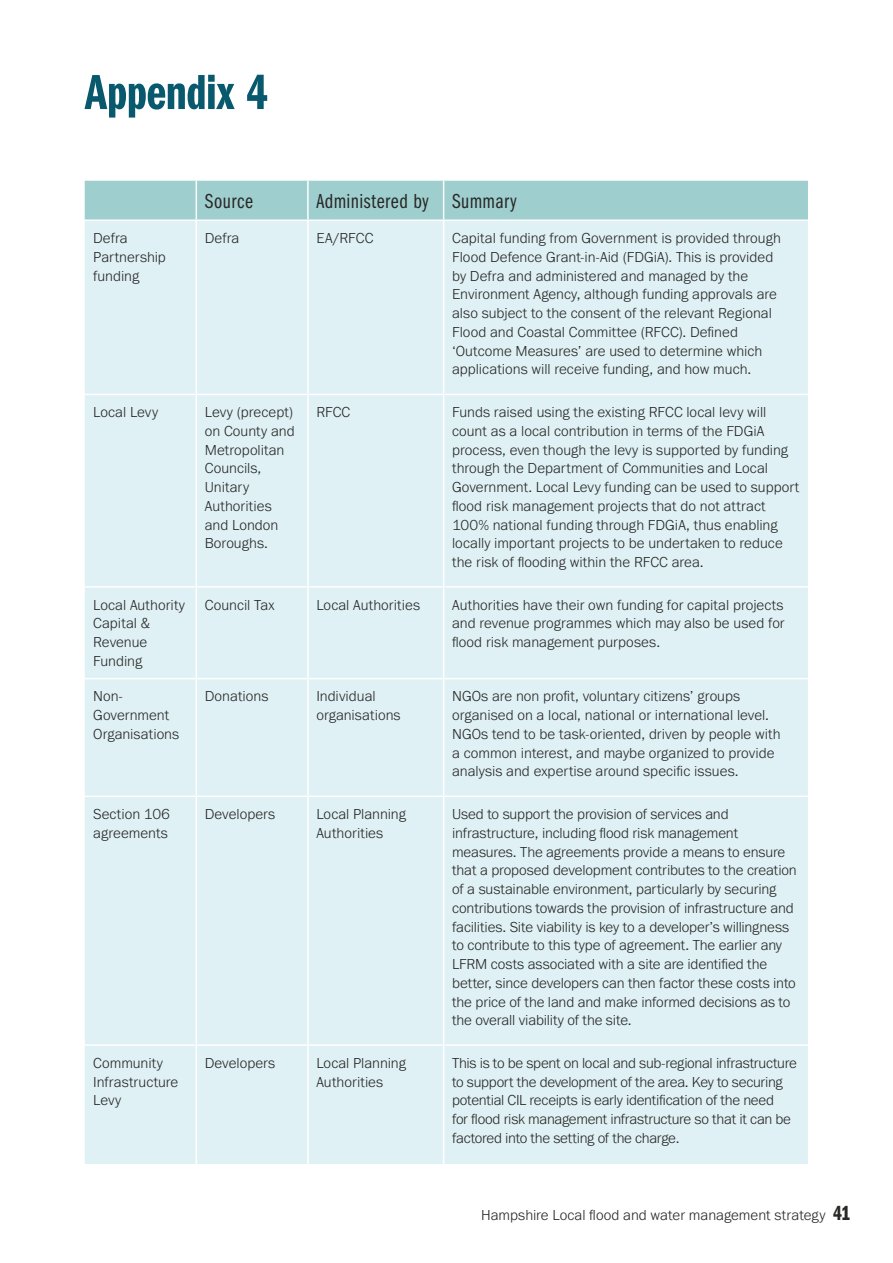
<style>
.page{position:relative;width:893px;height:1263px;background:#fff}
.page>*{position:absolute;margin:0;border:0;box-sizing:border-box;transform-origin:0 0}
.Heading_1{font:51px "Franklin Gothic URW Com Dem";color:#08596d}
.Table_heading{font:21px "Franklin Gothic URW Com Boo";letter-spacing:.025em;color:#282827}
.Table_body{font:300 15px/18.8px "Franklin Gothic URW";color:#282827}
.Table_body-2{font:300 15px/18.8px "Franklin Gothic URW";letter-spacing:-.02em;color:#282827}
.s1{font-family:"Franklin Gothic URW Com Dem";font-weight:400;font-size:21px}
</style>
<div class="page">
<div style="left:85px;top:181px;width:723px;height:38px;background:#9ecece"></div>
<div style="left:85px;top:221px;width:723px;height:943px;background:#e0f1f5"></div>
<hr style="left:196px;top:181px;width:1px;height:38px;background:#fff">
<hr style="left:307px;top:181px;width:2px;height:38px;background:#fff">
<hr style="left:443px;top:181px;width:1px;height:38px;background:#fff">
<hr style="left:196px;top:221px;width:1px;height:173px;background:#fff">
<hr style="left:307px;top:221px;width:2px;height:173px;background:#fff">
<hr style="left:443px;top:221px;width:1px;height:173px;background:#fff">
<hr style="left:85px;top:394px;width:111px;height:1px;background:#fff">
<hr style="left:196px;top:394px;width:112px;height:1px;background:#fff">
<hr style="left:196px;top:395px;width:1px;height:191px;background:#fff">
<hr style="left:308px;top:394px;width:136px;height:1px;background:#fff">
<hr style="left:307px;top:395px;width:2px;height:191px;background:#fff">
<hr style="left:444px;top:394px;width:364px;height:1px;background:#fff">
<hr style="left:443px;top:395px;width:1px;height:191px;background:#fff">
<hr style="left:85px;top:586px;width:111px;height:2px;background:#fff">
<hr style="left:196px;top:586px;width:112px;height:2px;background:#fff">
<hr style="left:196px;top:588px;width:1px;height:90px;background:#fff">
<hr style="left:308px;top:586px;width:136px;height:2px;background:#fff">
<hr style="left:307px;top:588px;width:2px;height:90px;background:#fff">
<hr style="left:444px;top:586px;width:364px;height:2px;background:#fff">
<hr style="left:443px;top:588px;width:1px;height:90px;background:#fff">
<hr style="left:85px;top:678px;width:111px;height:1px;background:#fff">
<hr style="left:196px;top:678px;width:112px;height:1px;background:#fff">
<hr style="left:196px;top:679px;width:1px;height:116px;background:#fff">
<hr style="left:308px;top:678px;width:136px;height:1px;background:#fff">
<hr style="left:307px;top:679px;width:2px;height:116px;background:#fff">
<hr style="left:444px;top:678px;width:364px;height:1px;background:#fff">
<hr style="left:443px;top:679px;width:1px;height:116px;background:#fff">
<hr style="left:85px;top:795px;width:111px;height:2px;background:#fff">
<hr style="left:196px;top:795px;width:112px;height:2px;background:#fff">
<hr style="left:196px;top:797px;width:1px;height:247px;background:#fff">
<hr style="left:308px;top:795px;width:136px;height:2px;background:#fff">
<hr style="left:307px;top:797px;width:2px;height:247px;background:#fff">
<hr style="left:444px;top:795px;width:364px;height:2px;background:#fff">
<hr style="left:443px;top:797px;width:1px;height:247px;background:#fff">
<hr style="left:85px;top:1044px;width:111px;height:2px;background:#fff">
<hr style="left:196px;top:1044px;width:112px;height:2px;background:#fff">
<hr style="left:196px;top:1046px;width:1px;height:118px;background:#fff">
<hr style="left:308px;top:1044px;width:136px;height:2px;background:#fff">
<hr style="left:307px;top:1046px;width:2px;height:118px;background:#fff">
<hr style="left:444px;top:1044px;width:364px;height:2px;background:#fff">
<hr style="left:443px;top:1046px;width:1px;height:118px;background:#fff">
<p class="Heading_1" style="left:85px;top:57px;width:184px">Appendix 4</p>
<p class="Table_heading" style="left:205px;top:186px;width:50px">Source</p>
<p class="Table_heading" style="left:316px;top:186px;width:114px">Administered by</p>
<p class="Table_heading" style="left:452px;top:186px;width:66px">Summary</p>
<p class="Table_body" style="left:93px;top:228px;width:74px">Defra<br>Partnership funding</p>
<p class="Table_body" style="left:205px;top:228px;width:36px">Defra</p>
<p class="Table_body" style="left:316px;top:228px;width:59px">EA/RFCC</p>
<p class="Table_body" style="left:452px;top:228px;width:330px">Capital funding from Government is provided through Flood Defence Grant-in-Aid (FDGiA). This is provided by Defra and administered and managed by the Environment Agency, although funding approvals are also subject to the consent of the relevant Regional Flood and Coastal Committee (RFCC). Defined ‘Outcome Measures’ are used to determine which applications will receive funding, and how much.</p>
<p class="Table_body" style="left:93px;top:402px;width:67px">Local Levy</p>
<p class="Table_body" style="left:205px;top:402px;width:91px">Levy (precept) on County and<br>Metropolitan<br>Councils,<br>Unitary<br>Authorities and London<br>Boroughs.</p>
<p class="Table_body" style="left:316px;top:402px;width:35px">RFCC</p>
<p class="Table_body" style="left:452px;top:402px;width:349px">Funds raised using the existing RFCC local levy will count as a local contribution in terms of the FDGiA process, even though the levy is supported by funding through the Department of Communities and Local Government. Local Levy funding can be used to support flood risk management projects that do not attract 100% national funding through FDGiA, thus enabling locally important projects to be undertaken to reduce the risk of flooding within the RFCC area.</p>
<p class="Table_body" style="left:93px;top:595px;width:93px">Local Authority<br>Capital &amp;<br>Revenue<br>Funding</p>
<p class="Table_body" style="left:205px;top:595px;width:71px">Council Tax</p>
<p class="Table_body" style="left:316px;top:595px;width:105px">Local Authorities</p>
<p class="Table_body" style="left:452px;top:595px;width:334px;text-align:justify">Authorities have their own funding for capital projects and revenue programmes which may also be used for flood risk management purposes.</p>
<p class="Table_body" style="left:93px;top:687px;width:87px">Non-<br>Government<br>Organisations</p>
<p class="Table_body" style="left:205px;top:687px;width:65px">Donations</p>
<p class="Table_body" style="left:316px;top:687px;width:86px">Individual organisations</p>
<p class="Table_body" style="left:452px;top:687px;width:330px">NGOs are non profit, voluntary citizens’ groups organised on a local, national or international level.<br>NGOs tend to be task-oriented, driven by people with a common interest, and maybe organized to provide analysis and expertise around specific issues.</p>
<p class="Table_body" style="left:93px;top:804px;width:78px">Section 106 agreements</p>
<p class="Table_body" style="left:205px;top:804px;width:72px">Developers</p>
<p class="Table_body" style="left:316px;top:804px;width:91px">Local Planning<br>Authorities</p>
<p class="Table_body" style="left:452px;top:804px;width:346px">Used to support the provision of services and infrastructure, including flood risk management measures. The agreements provide a means to ensure that a proposed development contributes to the creation of a sustainable environment, particularly by securing contributions towards the provision of infrastructure and facilities. Site viability is key to a developer’s willingness to contribute to this type of agreement. The earlier any LFRM costs associated with a site are identified the better, since developers can then factor these costs into the price of the land and make informed decisions as to the overall viability of the site.</p>
<p class="Table_body" style="left:93px;top:1053px;width:87px">Community<br>Infrastructure<br>Levy</p>
<p class="Table_body" style="left:205px;top:1053px;width:72px">Developers</p>
<p class="Table_body" style="left:316px;top:1053px;width:91px">Local Planning<br>Authorities</p>
<p class="Table_body-2" style="left:452px;top:1053px;width:346px">This is to be spent on local and sub-regional infrastructure to support the development of the area. Key to securing potential CIL receipts is early identification of the need<br>for flood risk management infrastructure so that it can be factored into the setting of the charge.</p>
<p class="Table_body" style="left:481px;top:1205px;width:371px">Hampshire Local flood and water management strategy <span class="s1">41</span></p>
</div>
